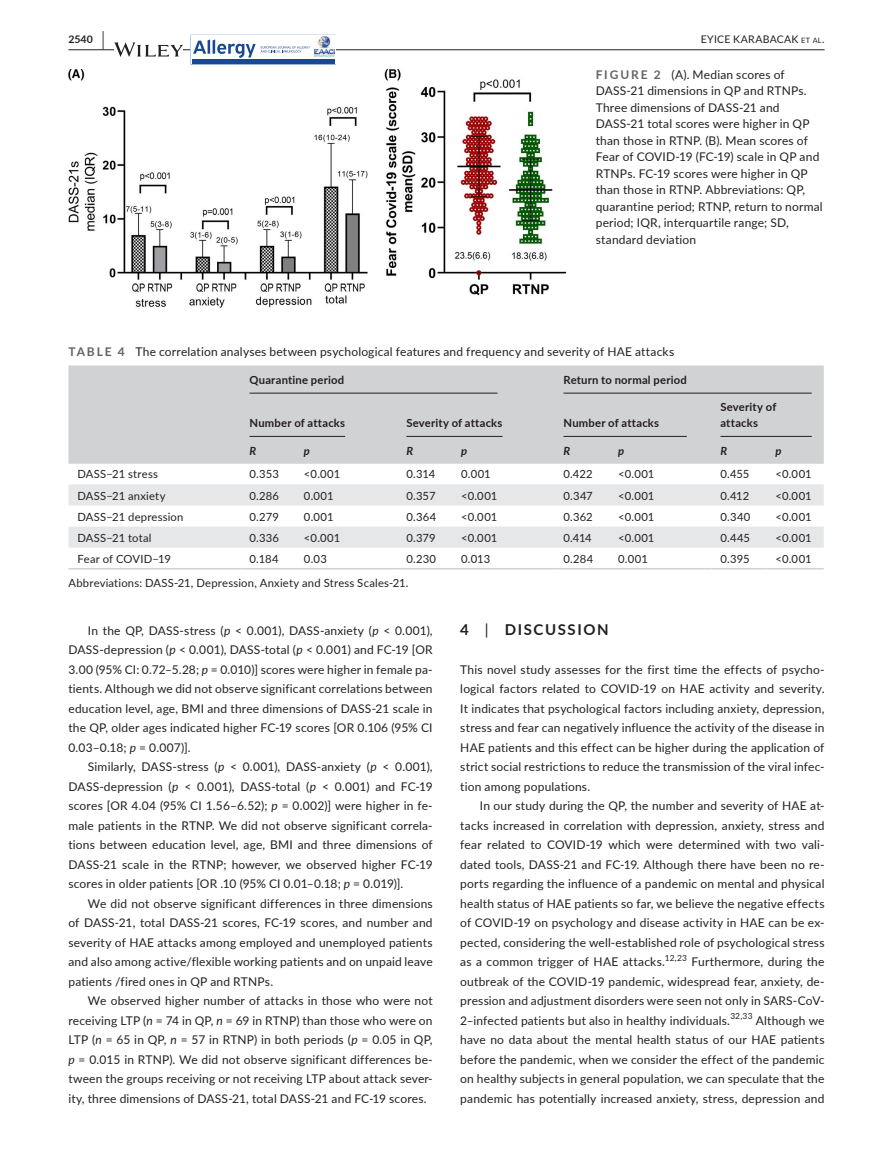
<style>
.page{position:relative;width:893px;height:1174px;background:#fff}
.page>*{position:absolute;margin:0;border:0;box-sizing:border-box;transform-origin:0 0}
.t1{font:700 15px "Lato";letter-spacing:.11em;color:#231f20}
.t2{font:12px/19.5px "Lato";letter-spacing:.015em;color:#231f20;text-align:justify}
.t3{font:11.25px "Lato";letter-spacing:.015em;color:#231f20}
.t4{font:700 11.25px/15.8px "Lato";letter-spacing:.02em;color:#231f20}
.t5{font:italic 700 11.25px "Lato";color:#231f20}
.t6{font:10.5px "Lato";letter-spacing:.025em;color:#231f20}
.t7{font:700 10.5px "Lato";color:#231f20}
.s1{font-size:19.5px}
.s2{font-size:7.35px}
.s3{font-weight:700;color:#636366}
.s4{color:#fff}
.s5{font-style:italic}
.s6{font-weight:400}
</style>
<div class="page">
<hr style="left:68px;top:49px;width:756px;height:1px;background:#231f20">
<svg style="left:114px;top:42px;width:69px;height:15px"></svg>
<svg style="left:191px;top:39px;width:145px;height:26px"></svg>
<div style="left:192px;top:59px;width:142px;height:5px;background:#1b4896"></div>
<img style="left:313px;top:36px;width:22px;height:22px">
<img style="left:68px;top:69px;width:498px;height:239px">
<div style="left:68px;top:365px;width:756px;height:99px;background:#d1d2d4"></div>
<svg style="left:68px;top:484px;width:756px;height:63px;fill:#e6e7e9"></svg>
<hr style="left:68px;top:568px;width:172px;height:1px;background:#d1d2d4">
<hr style="left:240px;top:568px;width:55px;height:1px;background:#d1d2d4">
<hr style="left:295px;top:568px;width:102px;height:1px;background:#d1d2d4">
<hr style="left:397px;top:568px;width:55px;height:1px;background:#d1d2d4">
<hr style="left:452px;top:568px;width:102px;height:1px;background:#d1d2d4">
<hr style="left:554px;top:568px;width:55px;height:1px;background:#d1d2d4">
<hr style="left:609px;top:568px;width:102px;height:1px;background:#d1d2d4">
<hr style="left:711px;top:568px;width:55px;height:1px;background:#d1d2d4">
<hr style="left:766px;top:568px;width:58px;height:1px;background:#d1d2d4">
<hr style="left:249px;top:393px;width:248px;height:1px;background:#231f20">
<hr style="left:563px;top:393px;width:249px;height:1px;background:#231f20">
<hr style="left:249px;top:436px;width:96px;height:1px;background:#231f20">
<hr style="left:406px;top:436px;width:97px;height:1px;background:#231f20">
<hr style="left:563px;top:436px;width:124px;height:1px;background:#231f20">
<hr style="left:720px;top:436px;width:92px;height:1px;background:#231f20">
<p class="t7" style="left:68px;top:31px;width:37px">2540 <span class="s1">|</span></p>
<p class="t6" style="left:701px;top:31px;width:125px">EYICE KARABACAK <span class="s2">et al</span>.</p>
<p class="t2" style="left:596px;top:66px;width:229px;line-height:16.5px;text-align:left"><span class="s3">FIGURE 2</span> (A). Median scores of DASS-21 dimensions in QP and RTNPs.<br>Three dimensions of DASS-21 and DASS-21 total scores were higher in QP than those in RTNP. (B). Mean scores of Fear of COVID-19 (FC-19) scale in QP and RTNPs. FC-19 scores were higher in QP than those in RTNP. Abbreviations: QP, quarantine period; RTNP, return to normal period; IQR, interquartile range; SD, standard deviation <span class="s4">[Color figure can be</span></p>
<p class="t2" style="left:68px;top:341px;width:607px"><span class="s3">TABLE 4</span> The correlation analyses between psychological features and frequency and severity of HAE attacks</p>
<p class="t4" style="left:249px;top:371px;width:96px">Quarantine period</p>
<p class="t4" style="left:563px;top:371px;width:125px">Return to normal period</p>
<p class="t4" style="left:249px;top:414px;width:97px">Number of attacks</p>
<p class="t4" style="left:406px;top:414px;width:98px">Severity of attacks</p>
<p class="t4" style="left:563px;top:414px;width:97px">Number of attacks</p>
<p class="t4" style="left:720px;top:399px;width:57px">Severity of attacks</p>
<p class="t5" style="left:249px;top:442px;width:8px">R</p>
<p class="t5" style="left:304px;top:442px;width:8px">p</p>
<p class="t5" style="left:406px;top:442px;width:8px">R</p>
<p class="t5" style="left:461px;top:442px;width:8px">p</p>
<p class="t5" style="left:563px;top:442px;width:8px">R</p>
<p class="t5" style="left:618px;top:442px;width:8px">p</p>
<p class="t5" style="left:720px;top:442px;width:8px">R</p>
<p class="t5" style="left:775px;top:442px;width:8px">p</p>
<p class="t3" style="left:77px;top:466px;width:82px">DASS−21 stress</p>
<p class="t3" style="left:249px;top:466px;width:31px">0.353</p>
<p class="t3" style="left:304px;top:466px;width:38px">&lt;0.001</p>
<p class="t3" style="left:406px;top:466px;width:30px">0.314</p>
<p class="t3" style="left:461px;top:466px;width:31px">0.001</p>
<p class="t3" style="left:563px;top:466px;width:31px">0.422</p>
<p class="t3" style="left:618px;top:466px;width:38px">&lt;0.001</p>
<p class="t3" style="left:720px;top:466px;width:30px">0.455</p>
<p class="t3" style="left:775px;top:466px;width:38px">&lt;0.001</p>
<p class="t3" style="left:77px;top:487px;width:90px">DASS−21 anxiety</p>
<p class="t3" style="left:249px;top:487px;width:31px">0.286</p>
<p class="t3" style="left:304px;top:487px;width:31px">0.001</p>
<p class="t3" style="left:406px;top:487px;width:31px">0.357</p>
<p class="t3" style="left:461px;top:487px;width:38px">&lt;0.001</p>
<p class="t3" style="left:563px;top:487px;width:31px">0.347</p>
<p class="t3" style="left:618px;top:487px;width:38px">&lt;0.001</p>
<p class="t3" style="left:720px;top:487px;width:30px">0.412</p>
<p class="t3" style="left:775px;top:487px;width:38px">&lt;0.001</p>
<p class="t3" style="left:77px;top:508px;width:108px">DASS−21 depression</p>
<p class="t3" style="left:249px;top:508px;width:31px">0.279</p>
<p class="t3" style="left:304px;top:508px;width:31px">0.001</p>
<p class="t3" style="left:406px;top:508px;width:31px">0.364</p>
<p class="t3" style="left:461px;top:508px;width:38px">&lt;0.001</p>
<p class="t3" style="left:563px;top:508px;width:31px">0.362</p>
<p class="t3" style="left:618px;top:508px;width:38px">&lt;0.001</p>
<p class="t3" style="left:720px;top:508px;width:32px">0.340</p>
<p class="t3" style="left:775px;top:508px;width:38px">&lt;0.001</p>
<p class="t3" style="left:77px;top:529px;width:76px">DASS−21 total</p>
<p class="t3" style="left:249px;top:529px;width:31px">0.336</p>
<p class="t3" style="left:304px;top:529px;width:38px">&lt;0.001</p>
<p class="t3" style="left:406px;top:529px;width:31px">0.379</p>
<p class="t3" style="left:461px;top:529px;width:38px">&lt;0.001</p>
<p class="t3" style="left:563px;top:529px;width:30px">0.414</p>
<p class="t3" style="left:618px;top:529px;width:38px">&lt;0.001</p>
<p class="t3" style="left:720px;top:529px;width:31px">0.445</p>
<p class="t3" style="left:775px;top:529px;width:38px">&lt;0.001</p>
<p class="t3" style="left:77px;top:550px;width:95px">Fear of COVID−19</p>
<p class="t3" style="left:249px;top:550px;width:31px">0.184</p>
<p class="t3" style="left:304px;top:550px;width:24px">0.03</p>
<p class="t3" style="left:406px;top:550px;width:31px">0.230</p>
<p class="t3" style="left:461px;top:550px;width:31px">0.013</p>
<p class="t3" style="left:563px;top:550px;width:31px">0.284</p>
<p class="t3" style="left:618px;top:550px;width:31px">0.001</p>
<p class="t3" style="left:720px;top:550px;width:31px">0.395</p>
<p class="t3" style="left:775px;top:550px;width:38px">&lt;0.001</p>
<p class="t3" style="left:68px;top:575px;width:342px">Abbreviations: DASS-21, Depression, Anxiety and Stress Scales-21.</p>
<p class="t2" style="left:68px;top:620px;width:366px;text-indent:19px">In the QP, DASS-stress (<span class="s5">p</span> &lt; 0.001), DASS-anxiety (<span class="s5">p</span> &lt; 0.001), DASS-depression (<span class="s5">p</span> &lt; 0.001), DASS-total (<span class="s5">p</span> &lt; 0.001) and FC-19 [OR 3.00 (95% CI: 0.72–5.28; <span class="s5">p</span> = 0.010)] scores were higher in female pa&shy;tients. Although we did not observe significant correlations between education level, age, BMI and three dimensions of DASS-21 scale in the QP, older ages indicated higher FC-19 scores [OR 0.106 (95% CI 0.03–0.18; <span class="s5">p</span> = 0.007)].</p>
<p class="t2" style="left:68px;top:756px;width:366px;text-indent:20px">Similarly, DASS-stress (<span class="s5">p</span> &lt; 0.001), DASS-anxiety (<span class="s5">p</span> &lt; 0.001), DASS-depression (<span class="s5">p</span> &lt; 0.001), DASS-total (<span class="s5">p</span> &lt; 0.001) and FC-19 scores [OR 4.04 (95% CI 1.56–6.52); <span class="s5">p</span> = 0.002)] were higher in fe&shy;male patients in the RTNP. We did not observe significant correla&shy;tions between education level, age, BMI and three dimensions of DASS-21 scale in the RTNP; however, we observed higher FC-19 scores in older patients [OR .10 (95% CI 0.01–0.18; <span class="s5">p</span> = 0.019)].</p>
<p class="t2" style="left:68px;top:893px;width:366px;text-indent:20px">We did not observe significant differences in three dimensions of DASS-21, total DASS-21 scores, FC-19 scores, and number and severity of HAE attacks among employed and unemployed patients and also among active/flexible working patients and on unpaid leave patients /fired ones in QP and RTNPs.</p>
<p class="t2" style="left:68px;top:990px;width:366px;text-indent:20px">We observed higher number of attacks in those who were not receiving LTP (<span class="s5">n</span> = 74 in QP, <span class="s5">n</span> = 69 in RTNP) than those who were on LTP (<span class="s5">n</span> = 65 in QP, <span class="s5">n</span> = 57 in RTNP) in both periods (<span class="s5">p</span> = 0.05 in QP, <span class="s5">p</span> = 0.015 in RTNP). We did not observe significant differences be&shy;tween the groups receiving or not receiving LTP about attack sever&shy;ity, three dimensions of DASS-21, total DASS-21 and FC-19 scores.</p>
<p class="t1" style="left:460px;top:618px;width:150px">4 <span class="s6">|</span> DISCUSSION</p>
<p class="t2" style="left:460px;top:659px;width:366px">This novel study assesses for the first time the effects of psycho&shy;logical factors related to COVID-19 on HAE activity and severity.<br>It indicates that psychological factors including anxiety, depression, stress and fear can negatively influence the activity of the disease in HAE patients and this effect can be higher during the application of strict social restrictions to reduce the transmission of the viral infec&shy;tion among populations.</p>
<p class="t2" style="left:460px;top:795px;width:366px;text-indent:20px">In our study during the QP, the number and severity of HAE at&shy;tacks increased in correlation with depression, anxiety, stress and fear related to COVID-19 which were determined with two vali&shy;dated tools, DASS-21 and FC-19. Although there have been no re&shy;ports regarding the influence of a pandemic on mental and physical health status of HAE patients so far, we believe the negative effects of COVID-19 on psychology and disease activity in HAE can be ex&shy;pected, considering the well-established role of psychological stress as a common trigger of HAE attacks.<sup>12,23</sup> Furthermore, during the outbreak of the COVID-19 pandemic, widespread fear, anxiety, de&shy;pression and adjustment disorders were seen not only in SARS-CoV-2–infected patients but also in healthy individuals.<sup>32,33</sup> Although we have no data about the mental health status of our HAE patients before the pandemic, when we consider the effect of the pandemic on healthy subjects in general population, we can speculate that the pandemic has potentially increased anxiety, stress, depression and</p>
</div>
